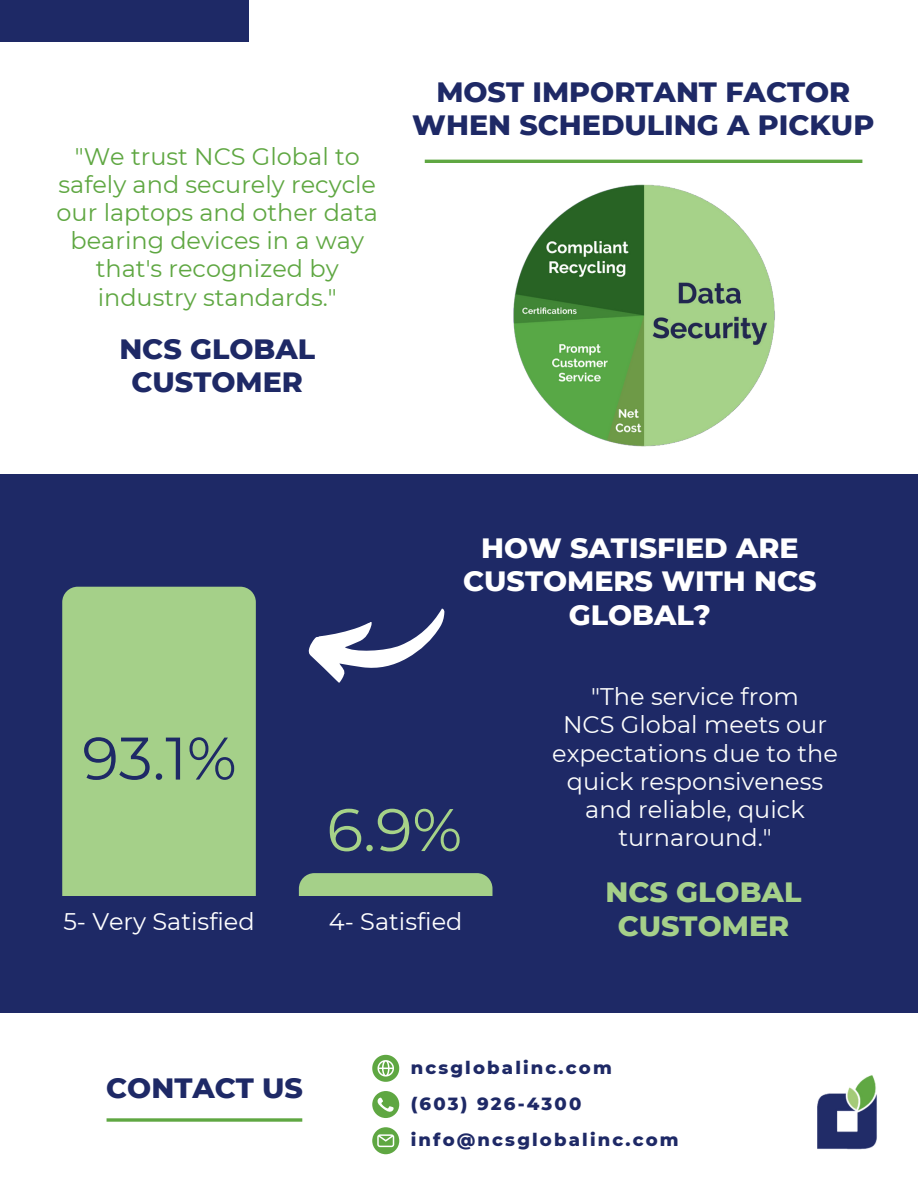
<style>
.page{position:relative;width:918px;height:1188px;background:#fff}
.page>*{position:absolute;margin:0;border:0;box-sizing:border-box;transform-origin:0 0}
.t1{font:60px "Montserrat";color:#1e2966}
.t2{font:60px "Montserrat";color:#a6d288}
.t3{font:800 28.5px/33.8px "Montserrat";color:#1e2966;text-align:center}
.t4{font:800 28.5px/33.8px "Montserrat";color:#fff;text-align:center}
.t5{font:800 28.5px/33.8px "Montserrat";color:#a5d089;text-align:center}
.t6{font:24px/28.2px "Montserrat";color:#5fa742;text-align:center}
.t7{font:24px/28.2px "Montserrat";color:#fcfdfc;text-align:center}
.t8{font:24px "Montserrat";color:#fff}
.t9{font:800 18px/36.2px "Montserrat";letter-spacing:.12em;color:#1e2966}
</style>
<div class="page">
<div style="left:0;top:475px;width:918px;height:538px;background:#1e2966"></div>
<svg style="left:372px;top:1091px;width:27px;height:27px"></svg>
<svg style="left:372px;top:1127px;width:27px;height:27px"></svg>
<hr style="left:425px;top:160px;width:437px;height:3px;background:#5fa742">
<img style="left:513px;top:184px;width:262px;height:263px">
<svg style="left:372px;top:1055px;width:27px;height:27px"></svg>
<svg style="left:107px;top:1118px;width:195px;height:4px"></svg>
<div style="left:0;top:0;width:249px;height:42px;background:#1e2966"></div>
<div style="left:62px;top:587px;width:194px;height:309px;background:#a5d089"></div>
<div style="left:299px;top:873px;width:193px;height:23px;background:#a5d089"></div>
<svg style="left:308px;top:608px;width:137px;height:75px"></svg>
<img style="left:817px;top:1075px;width:60px;height:75px">
<p class="t6" style="left:57px;top:142px;width:323px">"We trust NCS Global to safely and securely recycle our laptops and other data bearing devices in a way that's recognized by industry standards."</p>
<p class="t3" style="left:119px;top:332px;width:197px">NCS GLOBAL<br>CUSTOMER</p>
<p class="t3" style="left:412px;top:75px;width:464px">MOST IMPORTANT FACTOR<br>WHEN SCHEDULING A PICKUP</p>
<p class="t4" style="left:463px;top:531px;width:355px">HOW SATISFIED ARE<br>CUSTOMERS WITH NCS<br>GLOBAL?</p>
<h1 class="t1" style="left:82px;top:722px;width:156px">93.1%</h1>
<h1 class="t2" style="left:327px;top:793px;width:137px">6.9%</h1>
<p class="t8" style="left:63px;top:907px;width:193px">5- Very Satisfied</p>
<p class="t8" style="left:329px;top:907px;width:135px">4- Satisfied</p>
<p class="t7" style="left:552px;top:683px;width:287px">"The service from<br>NCS Global meets our expectations due to the quick responsiveness and reliable, quick turnaround."</p>
<p class="t5" style="left:606px;top:875px;width:197px">NCS GLOBAL<br>CUSTOMER</p>
<p class="t3" style="left:106px;top:1071px;width:198px">CONTACT US</p>
<p class="t9" style="left:411px;top:1049px;width:203px">ncsglobalinc.com</p>
<p class="t9" style="left:411px;top:1085px;width:270px">(603) 926-4300 info@ncsglobalinc.com</p>
</div>
